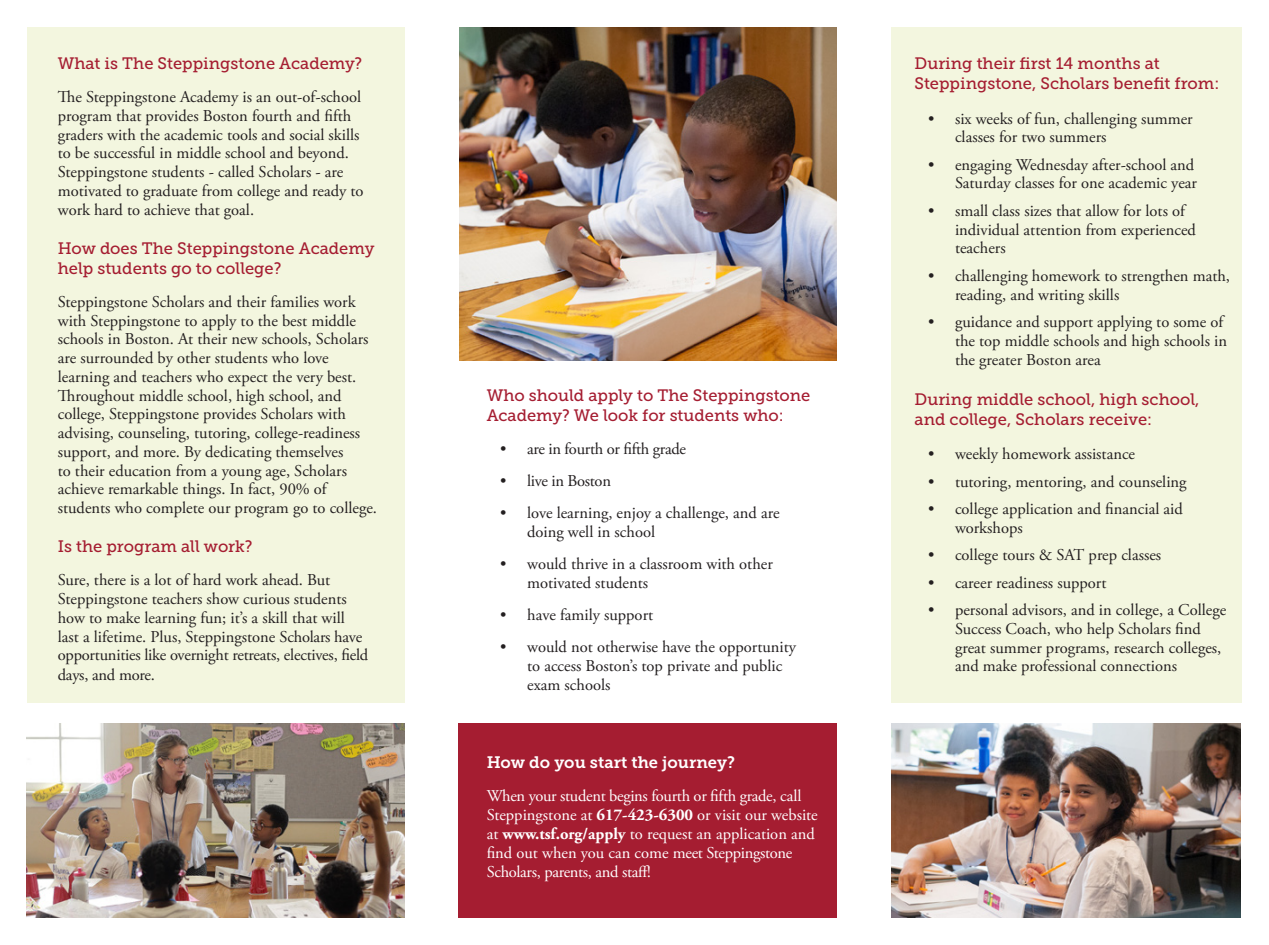
<style>
.page{position:relative;width:1269px;height:945px;background:#fff}
.page>*{position:absolute;margin:0;border:0;box-sizing:border-box;transform-origin:0 0}
.t1{font:16.5px/18.8px "Adobe Garamond Pro";color:#231f20}
.t2{font:16.5px/19.8px "Museo Slab 500";color:#a51d31}
.t3{font:16.5px/18.9px "Adobe Garamond Pro";letter-spacing:-.01em;color:#fff}
.t4{font:16.5px "Adobe Garamond Pro";letter-spacing:-.02em;color:#231f20}
.t5{font:16.5px "Museo Slab 700";color:#fff}
.s1{font-weight:700}
</style>
<div class="page">
<img style="left:459px;top:27px;width:378px;height:333px">
<div style="left:891px;top:27px;width:351px;height:676px;background:#f3f6df"></div>
<div style="left:459px;top:723px;width:378px;height:195px;background:#a51d31"></div>
<div style="left:27px;top:27px;width:378px;height:676px;background:#f3f6df"></div>
<img style="left:26px;top:723px;width:379px;height:195px">
<img style="left:891px;top:723px;width:350px;height:195px">
<p class="t2" style="left:58px;top:54px;width:306px">What is The Steppingstone Academy?</p>
<p class="t1" style="left:58px;top:88px;width:307px">The Steppingstone Academy is an out-of-school program that provides Boston fourth and fifth graders with the academic tools and social skills to be successful in middle school and beyond.<br>Steppingstone students - called Scholars - are motivated to graduate from college and ready to work hard to achieve that goal.</p>
<p class="t2" style="left:58px;top:239px;width:318px">How does The Steppingstone Academy help students go to college?</p>
<p class="t1" style="left:58px;top:293px;width:321px">Steppingstone Scholars and their families work with Steppingstone to apply to the best middle schools in Boston. At their new schools, Scholars are surrounded by other students who love learning and teachers who expect the very best.<br>Throughout middle school, high school, and college, Steppingstone provides Scholars with advising, counseling, tutoring, college-readiness support, and more. By dedicating themselves<br>to their education from a young age, Scholars achieve remarkable things. In fact, 90% of students who complete our program go to college.</p>
<p class="t2" style="left:58px;top:537px;width:196px">Is the program all work?</p>
<p class="t1" style="left:58px;top:571px;width:312px">Sure, there is a lot of hard work ahead. But Steppingstone teachers show curious students how to make learning fun; it’s a skill that will last a lifetime. Plus, Steppingstone Scholars have opportunities like overnight retreats, electives, field days, and more.</p>
<p class="t2" style="left:487px;top:385px;width:325px">Who should apply to The Steppingstone<br>Academy? We look for students who:</p>
<p class="t4" style="left:500px;top:439px;width:187px">• are in fourth or fifth grade</p>
<p class="t4" style="left:500px;top:471px;width:112px">• live in Boston</p>
<p class="t1" style="left:527px;top:504px;width:254px;text-indent:-27px">• love learning, enjoy a challenge, and are doing well in school</p>
<p class="t1" style="left:527px;top:555px;width:247px;text-indent:-27px">• would thrive in a classroom with other motivated students</p>
<p class="t1" style="left:500px;top:606px;width:155px">• have family support</p>
<p class="t1" style="left:527px;top:638px;width:270px;text-indent:-27px">• would not otherwise have the opportunity to access Boston’s top private and public exam schools</p>
<p class="t5" style="left:487px;top:753px;width:250px">How do you start the journey?</p>
<p class="t3" style="left:487px;top:787px;width:333px">When your student begins fourth or fifth grade, call Steppingstone at <span class="s1">617-423-6300</span> or visit our website at <span class="s1">www.tsf.org/apply</span> to request an application and find out when you can come meet Steppingstone Scholars, parents, and staff!</p>
<p class="t2" style="left:915px;top:53px;width:306px">During their first 14 months at<br>Steppingstone, Scholars benefit from:</p>
<p class="t1" style="left:955px;top:110px;width:239px;text-indent:-27px">• six weeks of fun, challenging summer classes for two summers</p>
<p class="t1" style="left:928px;top:156px;width:271px;text-align:right">• engaging Wednesday after-school and<br>Saturday classes for one academic year</p>
<p class="t1" style="left:955px;top:202px;width:243px;text-indent:-27px">• small class sizes that allow for lots of individual attention from experienced teachers</p>
<p class="t1" style="left:955px;top:267px;width:277px;text-indent:-27px">• challenging homework to strengthen math, reading, and writing skills</p>
<p class="t1" style="left:955px;top:313px;width:274px;line-height:19.4px;text-indent:-27px">• guidance and support applying to some of the top middle schools and high schools in the greater Boston area</p>
<p class="t2" style="left:915px;top:389px;width:287px">During middle school, high school, and college, Scholars receive:</p>
<p class="t1" style="left:928px;top:445px;width:209px">• weekly homework assistance</p>
<p class="t1" style="left:928px;top:473px;width:260px">• tutoring, mentoring, and counseling</p>
<p class="t1" style="left:955px;top:500px;width:229px;text-indent:-27px">• college application and financial aid workshops</p>
<p class="t1" style="left:928px;top:546px;width:235px">• college tours &amp; SAT prep classes</p>
<p class="t1" style="left:928px;top:574px;width:180px">• career readiness support</p>
<p class="t1" style="left:955px;top:601px;width:273px;text-indent:-27px">• personal advisors, and in college, a College Success Coach, who help Scholars find great summer programs, research colleges, and make professional connections</p>
</div>
